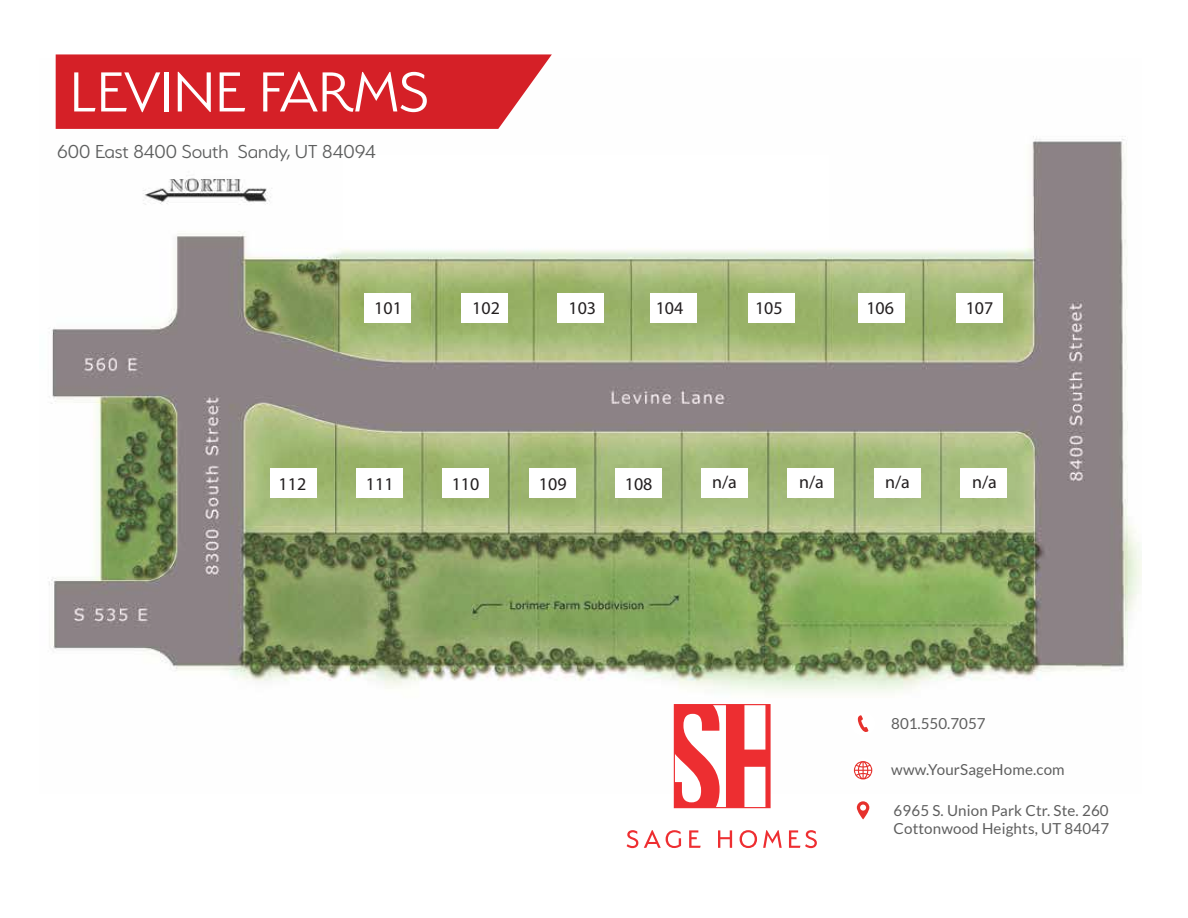
<style>
.page{position:relative;width:1188px;height:918px;background:#fff}
.page>*{position:absolute;margin:0;border:0;box-sizing:border-box;transform-origin:0 0}
.t1{font:300 63px "Serenity";color:#fff}
.t2{font:300 21px "Serenity";color:#5d5e5e}
.t3{font:18px "Myriad Pro";color:#231f20}
.t4{font:15.15px/18.1px "Lato";letter-spacing:.01em;color:#5e5e5e}
</style>
<div class="page">
<img style="left:49px;top:59px;width:1093px;height:734px">
<div style="left:270px;top:468px;width:46px;height:30px;background:#fff"></div>
<div style="left:357px;top:468px;width:46px;height:30px;background:#fff"></div>
<div style="left:443px;top:468px;width:46px;height:30px;background:#fff"></div>
<div style="left:529px;top:468px;width:46px;height:30px;background:#fff"></div>
<div style="left:702px;top:468px;width:46px;height:30px;background:#fff"></div>
<div style="left:788px;top:468px;width:46px;height:30px;background:#fff"></div>
<div style="left:874px;top:468px;width:46px;height:30px;background:#fff"></div>
<div style="left:960px;top:468px;width:46px;height:30px;background:#fff"></div>
<div style="left:851px;top:758px;width:24px;height:25px;background:#fff;border-radius:50%"></div>
<svg style="left:854px;top:761px;width:18px;height:18px"></svg>
<div style="left:851px;top:711px;width:24px;height:25px;background:#fff;border-radius:50%"></div>
<svg style="left:858px;top:715px;width:10px;height:17px"></svg>
<svg style="left:857px;top:801px;width:12px;height:18px"></svg>
<svg style="left:56px;top:54px;width:496px;height:75px;background:#d72d34"></svg>
<div style="left:343px;top:155px;width:486px;height:85px;background:#fff"></div>
<svg style="left:627px;top:830px;width:11px;height:18px"></svg>
<svg style="left:644px;top:830px;width:37px;height:18px"></svg>
<svg style="left:689px;top:830px;width:12px;height:18px"></svg>
<svg style="left:718px;top:830px;width:14px;height:18px"></svg>
<svg style="left:740px;top:830px;width:17px;height:18px"></svg>
<svg style="left:763px;top:830px;width:19px;height:18px"></svg>
<svg style="left:789px;top:830px;width:28px;height:18px"></svg>
<svg style="left:674px;top:704px;width:97px;height:104px"></svg>
<div style="left:615px;top:468px;width:46px;height:30px;background:#fff"></div>
<div style="left:364px;top:293px;width:46px;height:30px;background:#fff"></div>
<div style="left:461px;top:293px;width:46px;height:30px;background:#fff"></div>
<div style="left:558px;top:293px;width:46px;height:30px;background:#fff"></div>
<div style="left:650px;top:293px;width:46px;height:30px;background:#fff"></div>
<div style="left:858px;top:293px;width:46px;height:30px;background:#fff"></div>
<div style="left:956px;top:293px;width:46px;height:30px;background:#fff"></div>
<div style="left:748px;top:293px;width:46px;height:30px;background:#fff"></div>
<h1 class="t1" style="left:70px;top:59px;width:360px">LEVINE FARMS</h1>
<h2 class="t2" style="left:57px;top:141px;width:320px">600 East 8400 South Sandy, UT 84094</h2>
<p class="t3" style="left:374px;top:297px;width:29px">101</p>
<p class="t3" style="left:472px;top:297px;width:29px">102</p>
<p class="t3" style="left:569px;top:297px;width:29px">103</p>
<p class="t3" style="left:656px;top:297px;width:29px">104</p>
<p class="t3" style="left:755px;top:297px;width:29px">105</p>
<p class="t3" style="left:866px;top:297px;width:29px">106</p>
<p class="t3" style="left:966px;top:297px;width:29px">107</p>
<p class="t3" style="left:279px;top:472px;width:29px">112</p>
<p class="t3" style="left:366px;top:472px;width:29px">111</p>
<p class="t3" style="left:452px;top:472px;width:29px">110</p>
<p class="t3" style="left:539px;top:472px;width:29px">109</p>
<p class="t3" style="left:625px;top:472px;width:29px">108</p>
<p class="t3" style="left:712px;top:471px;width:26px">n/a</p>
<p class="t3" style="left:799px;top:471px;width:26px">n/a</p>
<p class="t3" style="left:885px;top:471px;width:26px">n/a</p>
<p class="t3" style="left:972px;top:471px;width:26px">n/a</p>
<p class="t4" style="left:891px;top:714px;width:96px">801.550.7057</p>
<p class="t4" style="left:891px;top:761px;width:175px">www.YourSageHome.com</p>
<p class="t4" style="left:894px;top:801px;width:217px">6965 S. Union Park Ctr. Ste. 260<br>Cottonwood Heights, UT 84047</p>
</div>
